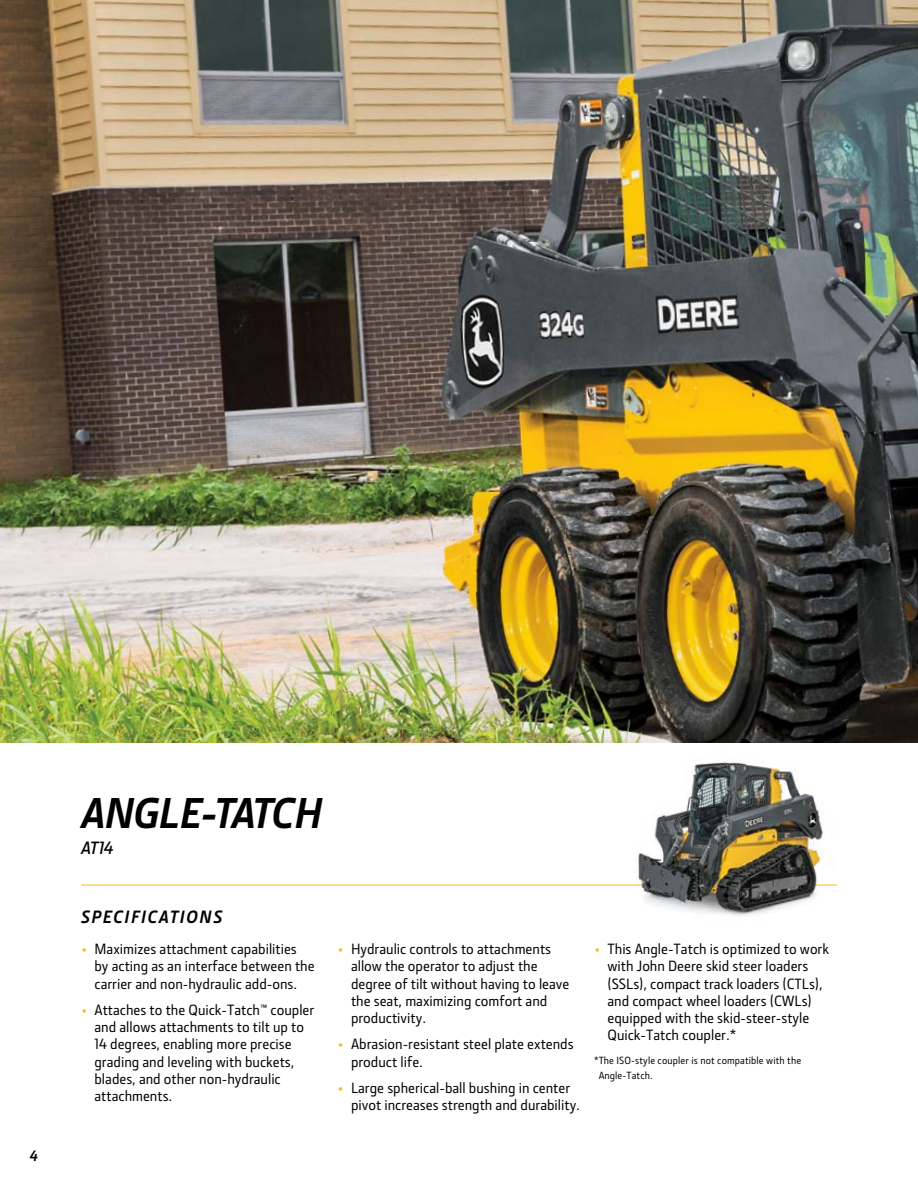
<style>
.page{position:relative;width:918px;height:1188px;background:#fff}
.page>*{position:absolute;margin:0;border:0;box-sizing:border-box;transform-origin:0 0}
.t1{font:italic 700 43.5px "JD Sans Pro";letter-spacing:-.015em;color:#000}
.t2{font:italic 700 18px "JD Sans Pro";letter-spacing:.09em;color:#000}
.t3{font:italic 600 18px "JD Sans Pro";color:#000}
.t4{font:500 15px/17.2px "JD Sans Pro";color:#000}
.t5{font:italic 700 15px "JD Sans Pro";color:#000}
.t6{font:500 10.5px/15px "JD Sans Pro";letter-spacing:.01em;color:#000}
.s1{font-size:22.5px;color:#fdb913}
</style>
<div class="page">
<img style="left:0;top:0;width:918px;height:742px">
<hr style="left:81px;top:885px;width:756px;height:1px;background:#fdb913">
<img style="left:626px;top:762px;width:211px;height:154px">
<img style="left:639px;top:763px;width:81px;height:132px">
<p class="t5" style="left:29px;top:1146px;width:10px">4</p>
<h1 class="t1" style="left:81px;top:785px;width:243px">ANGLE-TATCH</h1>
<p class="t3" style="left:81px;top:836px;width:34px">AT14</p>
<p class="t2" style="left:81px;top:906px;width:143px">SPECIFICATIONS</p>
<p class="t4" style="left:95px;top:940px;width:222px;text-indent:-14px"><span class="s1">•</span> Maximizes attachment capabilities by acting as an interface between the carrier and non-hydraulic add-ons.</p>
<p class="t4" style="left:95px;top:1001px;width:221px;text-indent:-14px"><span class="s1">•</span> Attaches to the Quick-Tatch™ coupler and allows attachments to tilt up to<br>14 degrees, enabling more precise grading and leveling with buckets, blades, and other non-hydraulic attachments.</p>
<p class="t4" style="left:351px;top:940px;width:220px;text-indent:-14px"><span class="s1">•</span> Hydraulic controls to attachments allow the operator to adjust the degree of tilt without having to leave the seat, maximizing comfort and productivity.</p>
<p class="t4" style="left:351px;top:1035px;width:224px;text-indent:-14px"><span class="s1">•</span> Abrasion-resistant steel plate extends product life.</p>
<p class="t4" style="left:351px;top:1079px;width:231px;text-indent:-14px"><span class="s1">•</span> Large spherical-ball bushing in center pivot increases strength and durability.</p>
<p class="t4" style="left:608px;top:940px;width:223px;text-indent:-14px"><span class="s1">•</span> This Angle-Tatch is optimized to work with John Deere skid steer loaders (SSLs), compact track loaders (CTLs), and compact wheel loaders (CWLs) equipped with the skid-steer-style Quick-Tatch coupler.*</p>
<p class="t6" style="left:599px;top:1053px;width:204px;text-indent:-5px">*The ISO-style coupler is not compatible with the<br>Angle-Tatch.</p>
</div>
